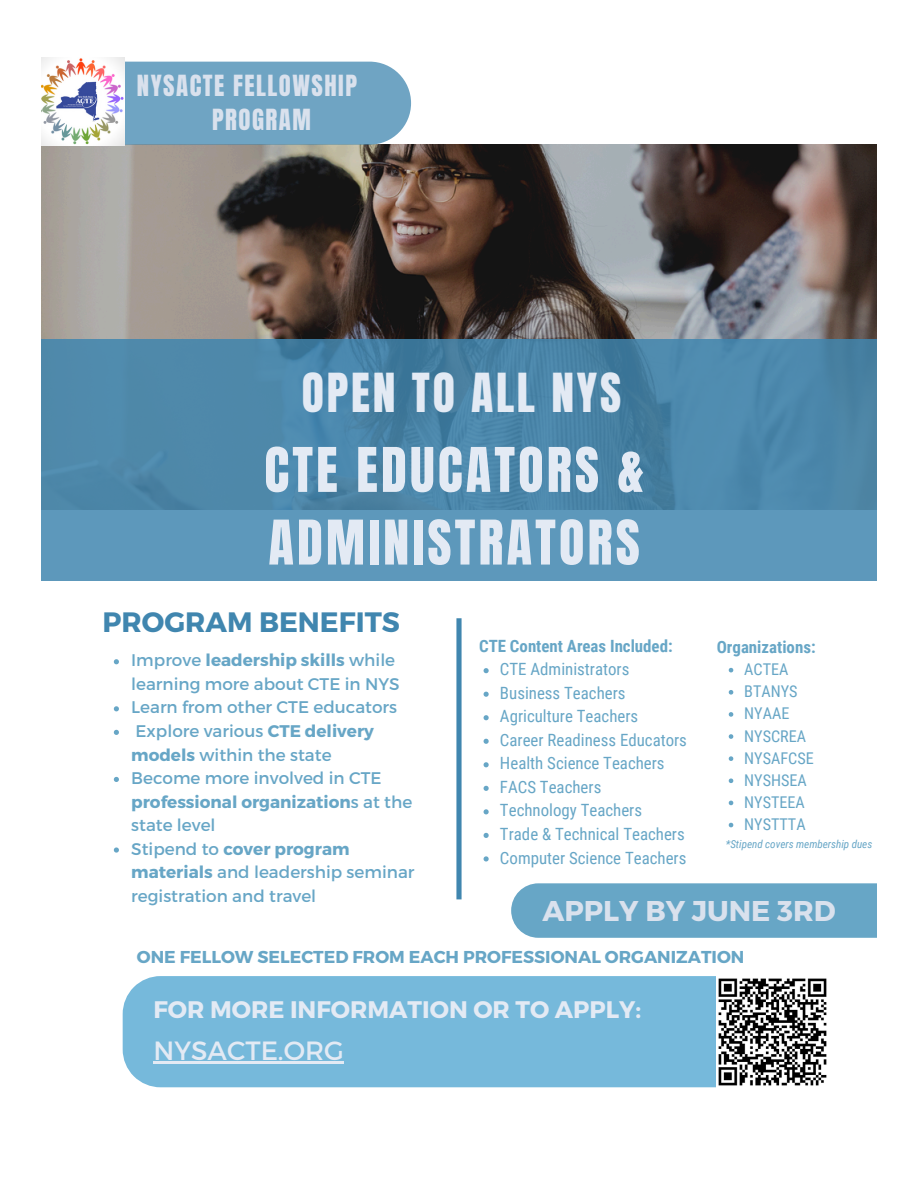
<style>
.page{position:relative;width:918px;height:1186px;background:#fff}
.page>*{position:absolute;margin:0;border:0;box-sizing:border-box;transform-origin:0 0}
.t1{font:52.35px/72.6px "Anton";letter-spacing:.06em;color:#e3eaf4}
.t2{font:45.75px "Anton";letter-spacing:.06em;color:#e3eaf4}
.t3{font:700 28.5px "Montserrat";color:#d9e1ed}
.t4{font:700 28.05px "Montserrat";color:#4086af}
.t5{font:26.4px "Montserrat";color:#e3eaf4}
.t6{font:24.75px "Anton";letter-spacing:.06em;color:#d9e1ed}
.t7{font:700 24px "Montserrat";color:#e3eaf4}
.t8{font:700 17.25px "Montserrat";color:#67a6c6}
.t9{font:16.95px "Roboto Condensed";color:#67a6c6}
.t10{font:700 16.95px "Roboto Condensed";color:#67a6c6}
.t11{font:16.8px/23.5px "Montserrat";color:#67a6c6}
.t12{font:16.2px "Roboto Condensed";color:#67a6c6}
.t13{font:italic 11.1px "Roboto Condensed";color:#67a6c6}
.s1{font-weight:700}
</style>
<div class="page">
<img style="left:42px;top:145px;width:834px;height:194px">
<div style="left:125px;top:62px;width:286px;height:83px;background:#6fa4c3"></div>
<svg style="left:42px;top:339px;width:834px;height:242px;background:#508aad"></svg>
<div style="left:456px;top:618px;width:6px;height:281px;background:#4086af"></div>
<div style="left:123px;top:976px;width:593px;height:111px;background:#76b9db"></div>
<div style="left:511px;top:883px;width:365px;height:55px;background:#67a6c6"></div>
<img style="left:42px;top:57px;width:83px;height:88px">
<img style="left:718px;top:978px;width:109px;height:108px">
<svg style="left:114px;top:659px;width:5px;height:5px"></svg>
<svg style="left:114px;top:706px;width:5px;height:5px"></svg>
<svg style="left:114px;top:730px;width:5px;height:5px"></svg>
<svg style="left:114px;top:777px;width:5px;height:5px"></svg>
<svg style="left:114px;top:847px;width:5px;height:5px"></svg>
<svg style="left:729px;top:668px;width:4px;height:4px"></svg>
<svg style="left:729px;top:690px;width:4px;height:4px"></svg>
<svg style="left:729px;top:712px;width:4px;height:5px"></svg>
<svg style="left:729px;top:734px;width:4px;height:5px"></svg>
<svg style="left:729px;top:756px;width:4px;height:5px"></svg>
<svg style="left:729px;top:778px;width:4px;height:5px"></svg>
<svg style="left:729px;top:800px;width:4px;height:5px"></svg>
<svg style="left:729px;top:823px;width:4px;height:4px"></svg>
<hr style="left:153px;top:1061px;width:191px;height:2px;background:#e3eaf4">
<svg style="left:484px;top:668px;width:5px;height:5px"></svg>
<svg style="left:484px;top:692px;width:5px;height:5px"></svg>
<svg style="left:484px;top:715px;width:5px;height:5px"></svg>
<svg style="left:484px;top:739px;width:5px;height:5px"></svg>
<svg style="left:484px;top:762px;width:5px;height:5px"></svg>
<svg style="left:484px;top:786px;width:5px;height:5px"></svg>
<svg style="left:484px;top:809px;width:5px;height:5px"></svg>
<svg style="left:484px;top:833px;width:5px;height:5px"></svg>
<svg style="left:484px;top:856px;width:5px;height:5px"></svg>
<p class="t6" style="left:137px;top:68px;width:222px">NYSACTE FELLOWSHIP</p>
<p class="t6" style="left:212px;top:102px;width:100px">PROGRAM</p>
<p class="t2" style="left:302px;top:360px;width:321px">OPEN TO ALL NYS</p>
<p class="t1" style="left:264px;top:434px;width:381px">CTE EDUCATORS &amp;<br>ADMINISTRATORS</p>
<p class="t4" style="left:103px;top:603px;width:299px">PROGRAM BENEFITS</p>
<p class="t11" style="left:131px;top:648px;width:270px">Improve <span class="s1">leadership skills</span> while learning more about CTE in NYS</p>
<p class="t11" style="left:131px;top:695px;width:267px">Learn from other CTE educators</p>
<p class="t11" style="left:131px;top:718px;width:244px">Explore various <span class="s1">CTE delivery models</span> within the state</p>
<p class="t11" style="left:131px;top:765px;width:283px">Become more involved in CTE <span class="s1">professional organization</span>s at the state level</p>
<p class="t11" style="left:131px;top:836px;width:285px">Stipend to <span class="s1">cover program materials</span> and leadership seminar registration and travel</p>
<p class="t10" style="left:479px;top:636px;width:195px">CTE Content Areas Included:</p>
<p class="t9" style="left:500px;top:659px;width:131px">CTE Administrators</p>
<p class="t9" style="left:500px;top:683px;width:127px">Business Teachers</p>
<p class="t9" style="left:500px;top:706px;width:140px">Agriculture Teachers</p>
<p class="t9" style="left:500px;top:730px;width:189px">Career Readiness Educators</p>
<p class="t9" style="left:500px;top:754px;width:166px">Health Science Teachers</p>
<p class="t9" style="left:500px;top:777px;width:103px">FACS Teachers</p>
<p class="t9" style="left:500px;top:801px;width:144px">Technology Teachers</p>
<p class="t9" style="left:500px;top:824px;width:186px">Trade &amp; Technical Teachers</p>
<p class="t9" style="left:500px;top:848px;width:188px">Computer Science Teachers</p>
<p class="t10" style="left:717px;top:637px;width:100px">Organizations:</p>
<p class="t12" style="left:744px;top:660px;width:46px">ACTEA</p>
<p class="t12" style="left:744px;top:682px;width:55px">BTANYS</p>
<p class="t12" style="left:744px;top:704px;width:47px">NYAAE</p>
<p class="t12" style="left:744px;top:726px;width:63px">NYSCREA</p>
<p class="t12" style="left:744px;top:749px;width:71px">NYSAFCSE</p>
<p class="t12" style="left:744px;top:771px;width:64px">NYSHSEA</p>
<p class="t12" style="left:744px;top:793px;width:62px">NYSTEEA</p>
<p class="t12" style="left:744px;top:815px;width:63px">NYSTTTA</p>
<p class="t13" style="left:726px;top:837px;width:148px">*Stipend covers membership dues</p>
<p class="t3" style="left:542px;top:892px;width:295px">APPLY BY JUNE 3RD</p>
<p class="t8" style="left:137px;top:945px;width:609px">ONE FELLOW SELECTED FROM EACH PROFESSIONAL ORGANIZATION</p>
<p class="t7" style="left:153px;top:993px;width:489px">FOR MORE INFORMATION OR TO APPLY:</p>
<p class="t5" style="left:153px;top:1033px;width:192px">NYSACTE.ORG</p>
</div>
